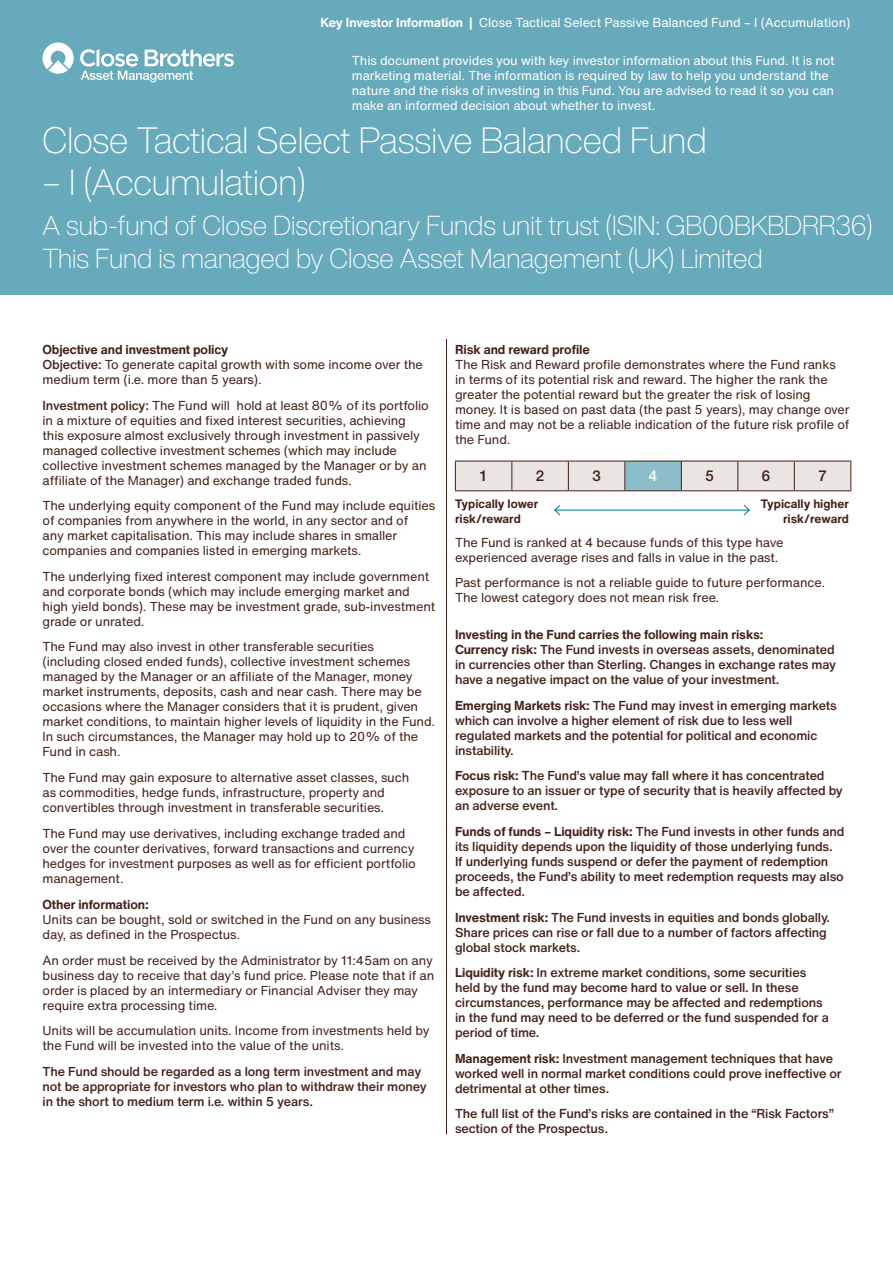
<style>
.page{position:relative;width:893px;height:1263px;background:#fff}
.page>*{position:absolute;margin:0;border:0;box-sizing:border-box;transform-origin:0 0}
._48_51pt_Cover_Header{font:200 36px "Helvetica Now Display";color:#fff}
._48_51pt_Cover_Header-2{font:200 27px "Helvetica Now Display";color:#fff}
.KIID_Body_Text{font:500 15px "Helvetica Neue LT Std";color:#442119}
.KIID_Body_Text-2{font:500 15px "Helvetica Neue LT Std";color:#fff}
._8_5_10pt_Body_copy{font:12.75px/15px "Helvetica Now Text";letter-spacing:-.01em;color:#442119}
._8_5_10pt_Body_copy-2{font:500 12.75px/15px "Helvetica Now Text";letter-spacing:-.01em;color:#442119}
._8_5_10pt_Body_copy-3{font:12.75px/15px "Helvetica Now Text";letter-spacing:-.01em;color:#fff}
._8_5_10pt_Body_copy-4{font:700 12.75px "Helvetica Now Text";letter-spacing:-.01em;color:#442119}
._8_5_10pt_Body_copy-5{font:700 12px/15px "Helvetica Now Text";color:#442119}
.s1{font-weight:700}
.s2{font-weight:500}
</style>
<div class="page">
<div style="left:0;top:0;width:893px;height:294px;background:#67aabb"></div>
<svg style="left:43px;top:43px;width:31px;height:31px"></svg>
<svg style="left:80px;top:49px;width:154px;height:33px"></svg>
<svg style="left:455px;top:461px;width:396px;height:29px"></svg>
<hr style="left:455px;top:490px;width:57px;height:1px;background:#442119">
<hr style="left:512px;top:490px;width:56px;height:1px;background:#442119">
<hr style="left:568px;top:490px;width:57px;height:1px;background:#442119">
<hr style="left:625px;top:490px;width:56px;height:1px;background:#442119">
<hr style="left:681px;top:490px;width:57px;height:1px;background:#442119">
<hr style="left:738px;top:490px;width:56px;height:1px;background:#442119">
<hr style="left:794px;top:490px;width:57px;height:1px;background:#442119">
<hr style="left:555px;top:510px;width:194px;height:1px;background:#00758d">
<svg style="left:554px;top:505px;width:7px;height:11px"></svg>
<svg style="left:743px;top:505px;width:7px;height:11px"></svg>
<hr style="left:446px;top:339px;width:1px;height:795px;background:#442119">
<p class="_8_5_10pt_Body_copy-3" style="left:320px;top:15px;width:531px"><span class="s1">Key Investor Information |</span> Close Tactical Select Passive Balanced Fund – I (Accumulation)</p>
<p class="_8_5_10pt_Body_copy-3" style="left:352px;top:53px;width:484px">This document provides you with key investor information about this Fund. It is not marketing material. The information is required by law to help you understand the nature and the risks of investing in this Fund. You are advised to read it so you can make an informed decision about whether to invest.</p>
<p class="_48_51pt_Cover_Header" style="left:43px;top:115px;width:666px">Close Tactical Select Passive Balanced Fund</p>
<p class="_48_51pt_Cover_Header" style="left:43px;top:157px;width:265px">– I (Accumulation)</p>
<p class="_48_51pt_Cover_Header-2" style="left:43px;top:207px;width:832px">A sub-fund of Close Discretionary Funds unit trust (ISIN: GB00BKBDRR36)</p>
<p class="_48_51pt_Cover_Header-2" style="left:43px;top:240px;width:722px">This Fund is managed by Close Asset Management (UK) Limited</p>
<p class="_8_5_10pt_Body_copy-4" style="left:43px;top:341px;width:187px">Objective and investment policy</p>
<p class="_8_5_10pt_Body_copy" style="left:43px;top:357px;width:382px"><span class="s2">Objective:</span> To generate capital growth with some income over the medium term (i.e. more than 5 years).</p>
<p class="_8_5_10pt_Body_copy" style="left:43px;top:398px;width:388px"><span class="s2">Investment policy:</span> The Fund will hold at least 80% of its portfolio in a mixture of equities and fixed interest securities, achieving this exposure almost exclusively through investment in passively managed collective investment schemes (which may include collective investment schemes managed by the Manager or by an affiliate of the Manager) and exchange traded funds.</p>
<p class="_8_5_10pt_Body_copy" style="left:43px;top:498px;width:394px">The underlying equity component of the Fund may include equities of companies from anywhere in the world, in any sector and of<br>any market capitalisation. This may include shares in smaller companies and companies listed in emerging markets.</p>
<p class="_8_5_10pt_Body_copy" style="left:43px;top:569px;width:394px">The underlying fixed interest component may include government and corporate bonds (which may include emerging market and high yield bonds). These may be investment grade, sub-investment grade or unrated.</p>
<p class="_8_5_10pt_Body_copy" style="left:43px;top:639px;width:394px">The Fund may also invest in other transferable securities (including closed ended funds), collective investment schemes managed by the Manager or an affiliate of the Manager, money market instruments, deposits, cash and near cash. There may be occasions where the Manager considers that it is prudent, given market conditions, to maintain higher levels of liquidity in the Fund.<br>In such circumstances, the Manager may hold up to 20% of the Fund in cash.</p>
<p class="_8_5_10pt_Body_copy" style="left:43px;top:770px;width:368px">The Fund may gain exposure to alternative asset classes, such as commodities, hedge funds, infrastructure, property and convertibles through investment in transferable securities.</p>
<p class="_8_5_10pt_Body_copy" style="left:43px;top:826px;width:375px">The Fund may use derivatives, including exchange traded and over the counter derivatives, forward transactions and currency hedges for investment purposes as well as for efficient portfolio management.</p>
<p class="_8_5_10pt_Body_copy-4" style="left:43px;top:896px;width:108px">Other information:</p>
<p class="_8_5_10pt_Body_copy" style="left:43px;top:912px;width:390px">Units can be bought, sold or switched in the Fund on any business day, as defined in the Prospectus.</p>
<p class="_8_5_10pt_Body_copy" style="left:43px;top:952px;width:393px">An order must be received by the Administrator by 11:45am on any business day to receive that day’s fund price. Please note that if an order is placed by an intermediary or Financial Adviser they may require extra processing time.</p>
<p class="_8_5_10pt_Body_copy" style="left:43px;top:1023px;width:389px">Units will be accumulation units. Income from investments held by the Fund will be invested into the value of the units.</p>
<p class="_8_5_10pt_Body_copy-2" style="left:43px;top:1064px;width:386px">The Fund should be regarded as a long term investment and may not be appropriate for investors who plan to withdraw their money in the short to medium term i.e. within 5 years.</p>
<p class="_8_5_10pt_Body_copy-4" style="left:455px;top:341px;width:136px">Risk and reward profile</p>
<p class="_8_5_10pt_Body_copy" style="left:455px;top:357px;width:396px">The Risk and Reward profile demonstrates where the Fund ranks in terms of its potential risk and reward. The higher the rank the greater the potential reward but the greater the risk of losing money. It is based on past data (the past 5 years), may change over time and may not be a reliable indication of the future risk profile of the Fund.</p>
<p class="KIID_Body_Text" style="left:479px;top:467px;width:10px">1</p>
<p class="KIID_Body_Text" style="left:536px;top:467px;width:10px">2</p>
<p class="KIID_Body_Text" style="left:592px;top:467px;width:10px">3</p>
<p class="KIID_Body_Text-2" style="left:649px;top:467px;width:10px">4</p>
<p class="KIID_Body_Text" style="left:705px;top:467px;width:10px">5</p>
<p class="KIID_Body_Text" style="left:762px;top:467px;width:10px">6</p>
<p class="KIID_Body_Text" style="left:818px;top:467px;width:10px">7</p>
<p class="_8_5_10pt_Body_copy-5" style="left:455px;top:496px;width:85px">Typically lower risk/reward</p>
<p class="_8_5_10pt_Body_copy-5" style="left:761px;top:496px;width:90px;text-align:right">Typically higher risk/reward</p>
<p class="_8_5_10pt_Body_copy" style="left:455px;top:535px;width:330px">The Fund is ranked at 4 because funds of this type have experienced average rises and falls in value in the past.</p>
<p class="_8_5_10pt_Body_copy" style="left:455px;top:575px;width:371px">Past performance is not a reliable guide to future performance.<br>The lowest category does not mean risk free.</p>
<p class="_8_5_10pt_Body_copy-4" style="left:455px;top:626px;width:310px">Investing in the Fund carries the following main risks:</p>
<p class="_8_5_10pt_Body_copy-2" style="left:455px;top:642px;width:383px"><span class="s1">Currency risk:</span> The Fund invests in overseas assets, denominated in currencies other than Sterling. Changes in exchange rates may have a negative impact on the value of your investment.</p>
<p class="_8_5_10pt_Body_copy-2" style="left:455px;top:698px;width:383px"><span class="s1">Emerging Markets risk:</span> The Fund may invest in emerging markets which can involve a higher element of risk due to less well regulated markets and the potential for political and economic instability.</p>
<p class="_8_5_10pt_Body_copy-2" style="left:455px;top:768px;width:389px"><span class="s1">Focus risk:</span> The Fund’s value may fall where it has concentrated exposure to an issuer or type of security that is heavily affected by an adverse event.</p>
<p class="_8_5_10pt_Body_copy-2" style="left:455px;top:824px;width:391px"><span class="s1">Funds of funds – Liquidity risk:</span> The Fund invests in other funds and its liquidity depends upon the liquidity of those underlying funds.<br>If underlying funds suspend or defer the payment of redemption proceeds, the Fund’s ability to meet redemption requests may also be affected.</p>
<p class="_8_5_10pt_Body_copy-2" style="left:455px;top:909px;width:377px"><span class="s1">Investment risk:</span> The Fund invests in equities and bonds globally.<br>Share prices can rise or fall due to a number of factors affecting global stock markets.</p>
<p class="_8_5_10pt_Body_copy-2" style="left:455px;top:965px;width:375px"><span class="s1">Liquidity risk:</span> In extreme market conditions, some securities held by the fund may become hard to value or sell. In these circumstances, performance may be affected and redemptions in the fund may need to be deferred or the fund suspended for a period of time.</p>
<p class="_8_5_10pt_Body_copy-2" style="left:455px;top:1051px;width:388px"><span class="s1">Management risk:</span> Investment management techniques that have worked well in normal market conditions could prove ineffective or detrimental at other times.</p>
<p class="_8_5_10pt_Body_copy-2" style="left:455px;top:1106px;width:381px">The full list of the Fund’s risks are contained in the “Risk Factors” section of the Prospectus.</p>
</div>
